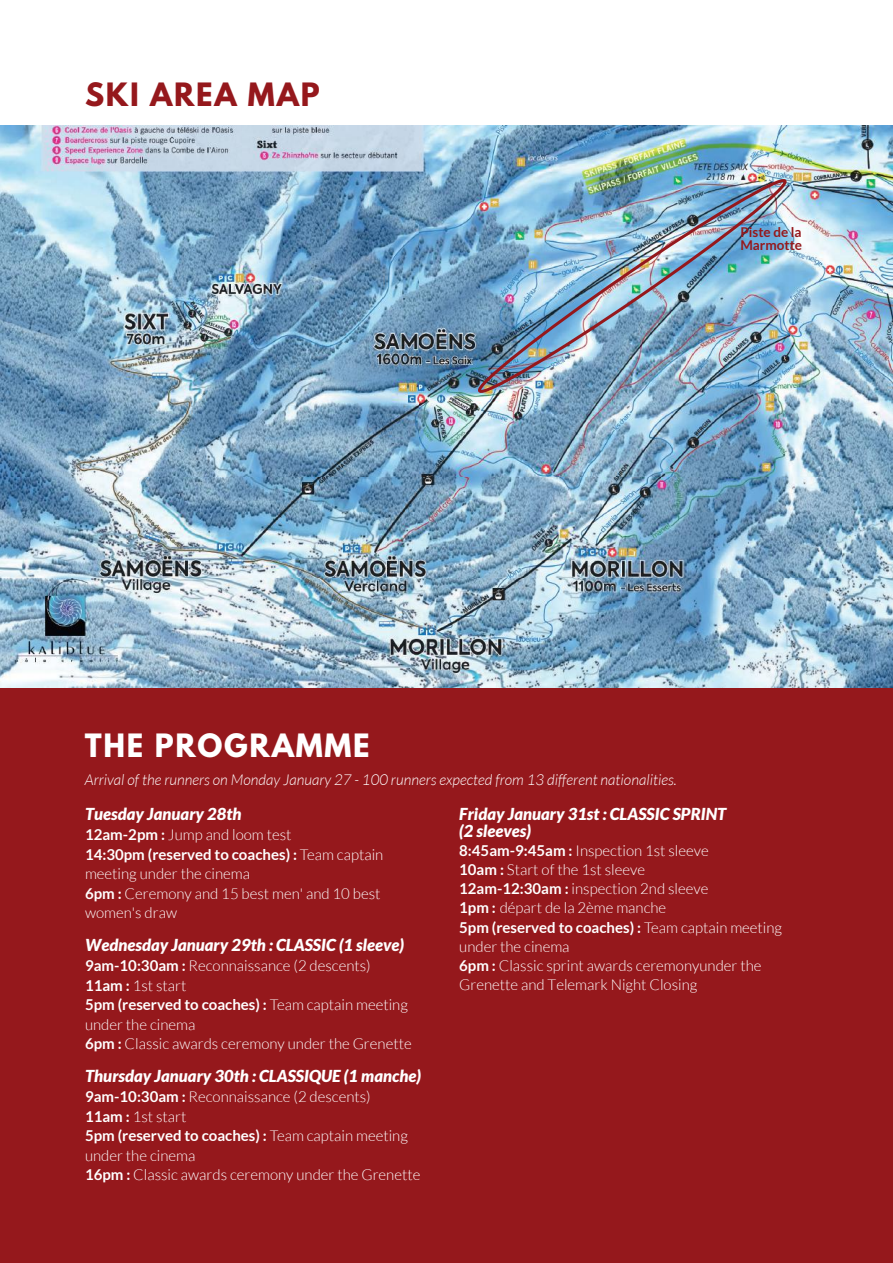
<style>
.page{position:relative;width:893px;height:1263px;background:#fff}
.page>*{position:absolute;margin:0;border:0;box-sizing:border-box;transform-origin:0 0}
.t1{font:700 28.5px "League Spartan";letter-spacing:.06em;color:#fff}
.t2{font:700 28.5px "League Spartan";letter-spacing:.06em;color:#95181c}
.t3{font:italic 900 16.5px/16.5px "Lato";color:#fff}
.t4{font:300 15px/19.5px "Lato";color:#fff}
.t5{font:italic 300 15px "Lato";color:#fff}
.t6{font:700 13.5px/13.5px "Lato";color:#95181c}
.s1{font-weight:700}
</style>
<div class="page">
<img style="left:0;top:125px;width:893px;height:564px">
<img style="left:476px;top:171px;width:313px;height:230px">
<div style="left:0;top:689px;width:893px;height:574px;background:#95181c"></div>
<h1 class="t2" style="left:85px;top:72px;width:236px">SKI AREA MAP</h1>
<p class="t6" style="left:740px;top:225px;width:63px">Piste de la<br>Marmotte</p>
<h1 class="t1" style="left:85px;top:723px;width:286px">THE PROGRAMME</h1>
<p class="t5" style="left:85px;top:771px;width:594px">Arrival of the runners on Monday January 27 - 100 runners expected from 13 different nationalities.</p>
<p class="t3" style="left:85px;top:806px;width:158px">Tuesday January 28th</p>
<p class="t4" style="left:85px;top:825px;width:300px"><span class="s1">12</span><span class="s1">am-2pm</span> <span class="s1">:</span> Jump and loom test<br><span class="s1">1</span><span class="s1">4:</span><span class="s1">30</span><span class="s1">pm</span> <span class="s1">(</span><span class="s1">reserved to coaches</span><span class="s1">) :</span> Team captain meeting under the cinema<br><span class="s1">6pm</span> <span class="s1">:</span> Ceremony and 15 best men' and 10 best women's draw</p>
<p class="t3" style="left:85px;top:937px;width:321px">Wednesday January 29th : CLASSIC (1 sleeve)</p>
<p class="t4" style="left:85px;top:956px;width:328px"><span class="s1">9</span><span class="s1">am</span><span class="s1">-10</span><span class="s1">:</span><span class="s1">30</span><span class="s1">am</span> <span class="s1">:</span> Reconnaissance (2 descents)<br><span class="s1">11am</span> <span class="s1">:</span> 1st start<br><span class="s1">5pm</span> <span class="s1">(</span><span class="s1">reserved to coaches</span><span class="s1">) :</span> Team captain meeting under the cinema<br><span class="s1">6pm</span> <span class="s1">:</span> Classic awards ceremony under the Grenette</p>
<p class="t3" style="left:85px;top:1068px;width:338px">Thursday January 30th : CLASSIQUE (1 manche)</p>
<p class="t4" style="left:85px;top:1087px;width:337px"><span class="s1">9</span><span class="s1">am</span><span class="s1">-10</span><span class="s1">:</span><span class="s1">30</span><span class="s1">am</span> <span class="s1">:</span> Reconnaissance (2 descents)<br><span class="s1">11</span><span class="s1">am</span> <span class="s1">:</span> 1st start<br><span class="s1">5pm</span> <span class="s1">(</span><span class="s1">reserved to coaches</span><span class="s1">) :</span> Team captain meeting under the cinema<br><span class="s1">1</span><span class="s1">6pm</span> <span class="s1">:</span> Classic awards ceremony under the Grenette</p>
<p class="t3" style="left:459px;top:806px;width:269px">Friday January 31st : CLASSIC SPRINT (2 sleeves)</p>
<p class="t4" style="left:459px;top:841px;width:324px"><span class="s1">8</span><span class="s1">:</span><span class="s1">45</span><span class="s1">am</span><span class="s1">-9</span><span class="s1">:</span><span class="s1">45</span><span class="s1">am</span> <span class="s1">:</span> Inspection 1st sleeve<br><span class="s1">10</span><span class="s1">am</span> <span class="s1">:</span> Start of the 1st sleeve<br><span class="s1">12</span><span class="s1">am</span><span class="s1">-12</span><span class="s1">:</span><span class="s1">30</span><span class="s1">am</span> <span class="s1">:</span> inspection 2nd sleeve<br><span class="s1">1</span><span class="s1">pm</span> <span class="s1">:</span> départ de la 2ème manche<br><span class="s1">5pm</span> <span class="s1">(</span><span class="s1">reserved to coaches</span><span class="s1">) :</span> Team captain meeting under the cinema<br><span class="s1">6pm</span> <span class="s1">:</span> Classic sprint awards ceremonyunder the Grenette and Telemark Night Closing</p>
</div>
